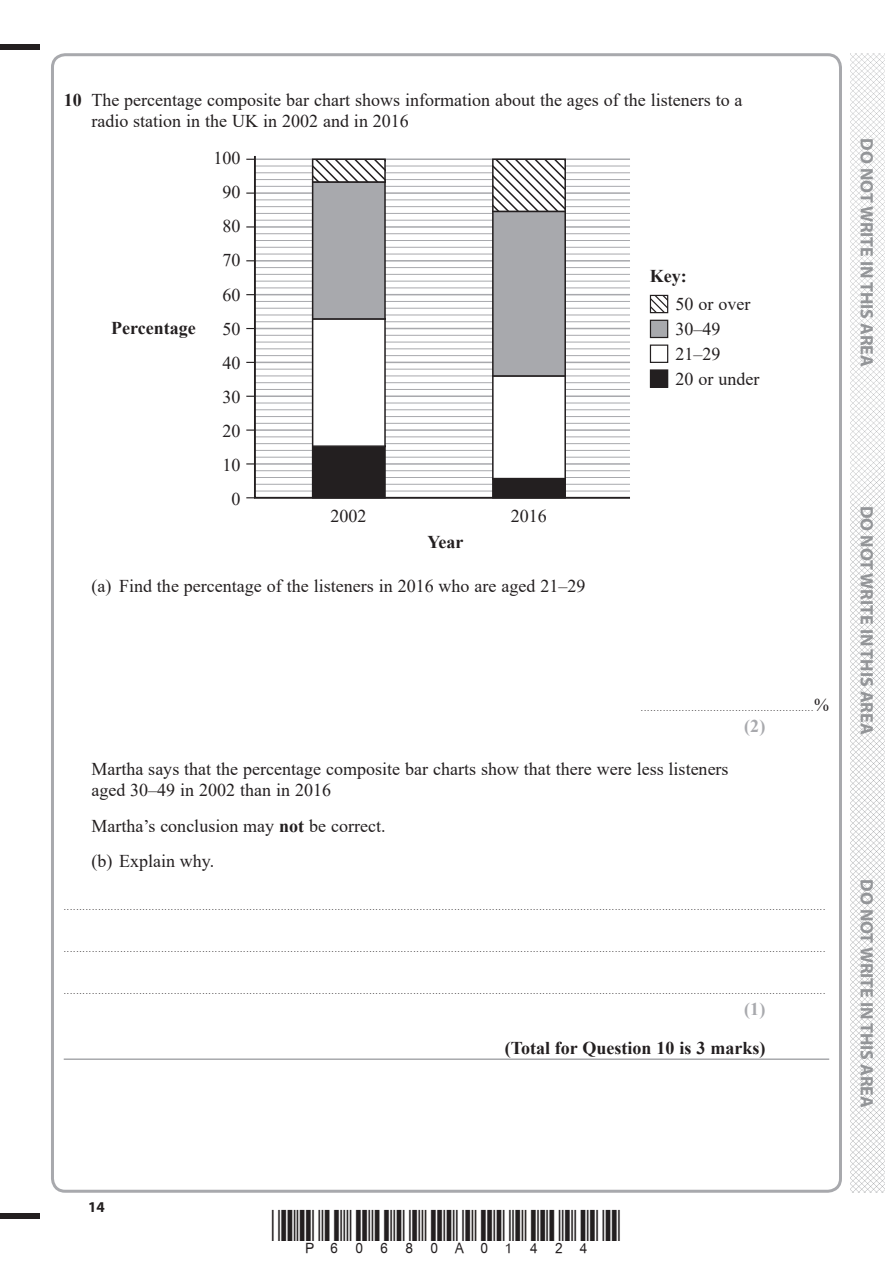
<style>
.page{position:relative;width:893px;height:1263px;background:#fff}
.page>*{position:absolute;margin:0;border:0;box-sizing:border-box;transform-origin:0 0}
.t1{font:18px/34px "Times New Roman";color:#231f20}
.t2{font:700 18px "Myriad Pro";color:#939598}
.t3{font:700 18px "Times New Roman";color:#231f20}
.t4{font:700 18px "Times New Roman";color:#a8a9ad}
.t5{font:700 15px "Myriad Pro";color:#231f20}
.t6{font:9px "Times New Roman";color:#231f20}
.s1{font-weight:700}
.s2{font-size:18px}
</style>
<div class="page">
<div style="left:0;top:44px;width:40px;height:5px;background:#231f20"></div>
<div style="left:0;top:1214px;width:40px;height:5px;background:#231f20"></div>
<img style="left:850px;top:53px;width:34px;height:1140px">
<hr style="left:64px;top:1058px;width:765px;height:2px;background:#a8a9ad">
<svg style="left:253px;top:156px;width:377px;height:343px"></svg>
<svg style="left:315px;top:161px;width:68px;height:335px"></svg>
<div style="left:312px;top:158px;width:74px;height:341px;border:2px solid #231f20"></div>
<svg style="left:495px;top:161px;width:68px;height:335px"></svg>
<div style="left:492px;top:158px;width:74px;height:341px;border:2px solid #231f20"></div>
<svg style="left:246px;top:463px;width:9px;height:2px"></svg>
<svg style="left:246px;top:226px;width:9px;height:2px"></svg>
<svg style="left:652px;top:297px;width:14px;height:14px"></svg>
<div style="left:650px;top:295px;width:18px;height:18px;border:1px solid #231f20"></div>
<div style="left:650px;top:320px;width:18px;height:18px;background:#a8a9ad"></div>
<div style="left:650px;top:320px;width:18px;height:18px;border:1px solid #231f20"></div>
<div style="left:650px;top:345px;width:18px;height:18px;border:1px solid #231f20"></div>
<div style="left:650px;top:370px;width:18px;height:17px;background:#231f20"></div>
<div style="left:650px;top:369px;width:18px;height:19px;border:1px solid #231f20"></div>
<h1 class="t1" style="left:91px;top:90px;width:653px;line-height:21px;text-indent:-28px"><span class="s1">10</span> The percentage composite bar chart shows information about the ages of the listeners to a radio station in the UK in 2002 and in 2016</h1>
<h1 class="t1" style="left:213px;top:141px;width:28px;text-align:right">100<br>90<br>80<br>70<br>60<br>50<br>40<br>30<br>20<br>10<br>0</h1>
<h1 class="t1" style="left:330px;top:499px;width:37px">2002</h1>
<h1 class="t1" style="left:511px;top:499px;width:37px">2016</h1>
<h1 class="t3" style="left:650px;top:266px;width:38px">Key:</h1>
<h1 class="t1" style="left:675px;top:292px;width:85px;line-height:24.9px">50 or over<br>30–49<br>21–29<br>20 or under</h1>
<h1 class="t3" style="left:111px;top:318px;width:86px">Percentage</h1>
<h1 class="t3" style="left:427px;top:532px;width:37px">Year</h1>
<h1 class="t1" style="left:91px;top:569px;width:495px">(a) Find the percentage of the listeners in 2016 who are aged 21–29</h1>
<p class="t6" style="left:641px;top:703px;width:190px">.......................................................<span class="s2">%</span></p>
<h1 class="t4" style="left:744px;top:716px;width:23px">(2)</h1>
<h1 class="t1" style="left:91px;top:758px;width:639px;line-height:21px">Martha says that the percentage composite bar charts show that there were less listeners aged 30–49 in 2002 than in 2016</h1>
<h1 class="t1" style="left:91px;top:807px;width:296px;line-height:36px">Martha’s conclusion may <span class="s1">not</span> be correct. (b) Explain why.</h1>
<p class="t6" style="left:64px;top:902px;width:763px">..................................................................................................................................................................................................................................................</p>
<p class="t6" style="left:64px;top:944px;width:763px">..................................................................................................................................................................................................................................................</p>
<p class="t6" style="left:64px;top:986px;width:763px">..................................................................................................................................................................................................................................................</p>
<h1 class="t4" style="left:744px;top:999px;width:23px">(1)</h1>
<h1 class="t3" style="left:505px;top:1038px;width:262px">(Total for Question 10 is 3 marks)</h1>
<h1 class="t2" style="left:873px;top:138px;width:230px;rotate:90deg">DO NOT WRITE IN THIS AREA</h1>
<h1 class="t2" style="left:873px;top:506px;width:230px;rotate:90deg">DO NOT WRITE IN THIS AREA</h1>
<h1 class="t2" style="left:873px;top:879px;width:230px;rotate:90deg">DO NOT WRITE IN THIS AREA</h1>
<h2 class="t5" style="left:88px;top:1201px;width:18px">14</h2>
</div>
